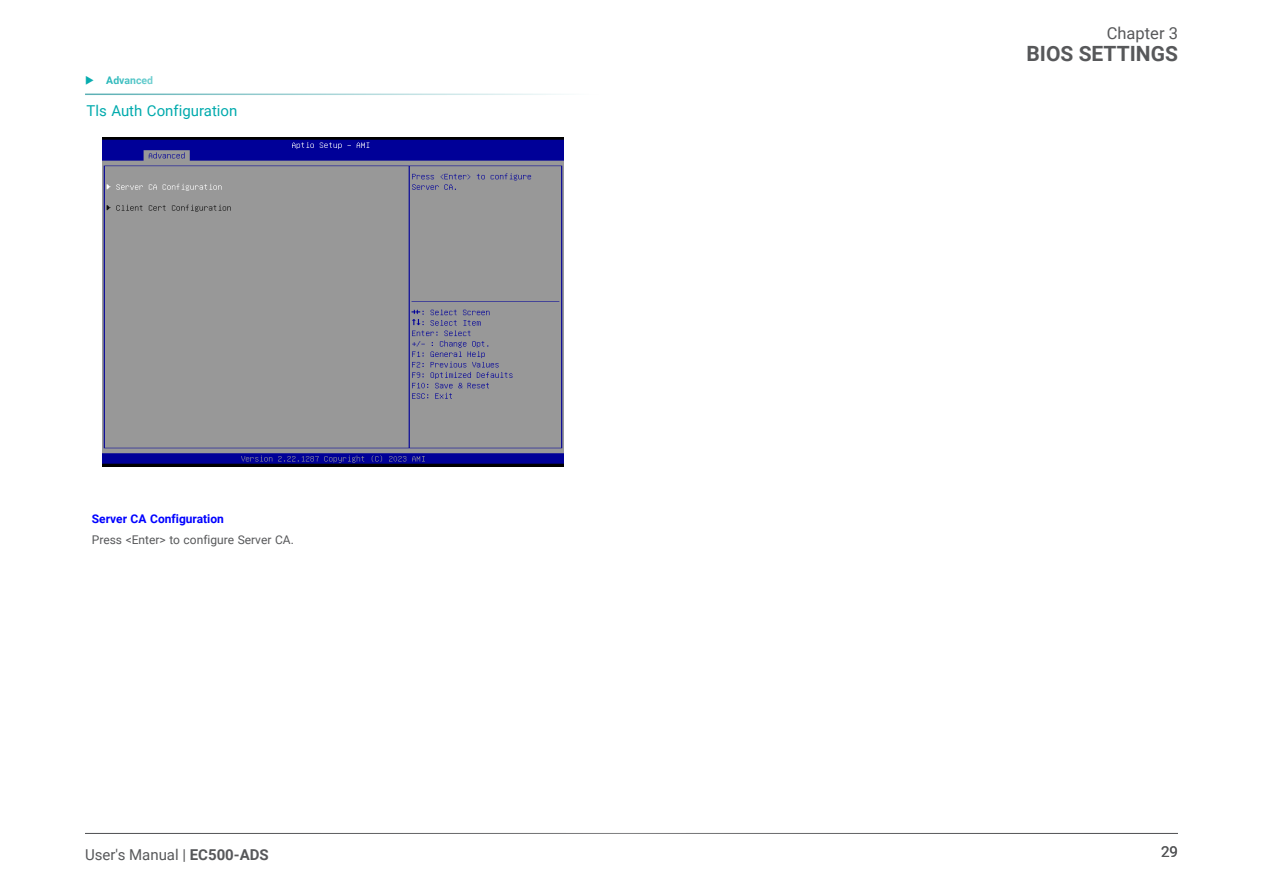
<style>
.page{position:relative;width:1263px;height:893px;background:#fff}
.page>*{position:absolute;margin:0;border:0;box-sizing:border-box;transform-origin:0 0}
.t1{font:700 21px "Roboto";color:#57585a}
.t2{font:16.5px "Roboto";color:#57585a}
.t3{font:15px "Roboto";color:#57585a}
.Heading_3{font:15px "Roboto";color:#00aaad}
.BIOS_Item{font:12px "Roboto";color:#57585a}
.BIOS_Item-2{font:700 12px "Roboto";color:#00f}
.t4{font:700 10.5px "Roboto";color:#00aaad}
.s1{font-weight:700}
</style>
<div class="page">
<hr style="left:85px;top:833px;width:1093px;height:1px;background:#57585a">
<hr style="left:85px;top:94px;width:515px;height:1px;background:#2e9aa0">
<img style="left:103px;top:138px;width:461px;height:328px">
<p class="t4" style="left:106px;top:73px;width:48px">Advanced</p>
<p class="Heading_3" style="left:87px;top:101px;width:152px">Tls Auth Configuration</p>
<p class="BIOS_Item-2" style="left:92px;top:511px;width:134px">Server CA Configuration</p>
<p class="BIOS_Item" style="left:92px;top:531px;width:203px">Press &lt;Enter&gt; to configure Server CA.</p>
<p class="t3" style="left:85px;top:844px;width:185px">User's Manual | <span class="s1">EC500-ADS</span></p>
<h2 class="t2" style="left:1107px;top:21px;width:73px">Chapter 3</h2>
<h1 class="t1" style="left:1026px;top:39px;width:153px">BIOS SETTINGS</h1>
<p class="t3" style="left:1161px;top:841px;width:18px">29</p>
</div>
